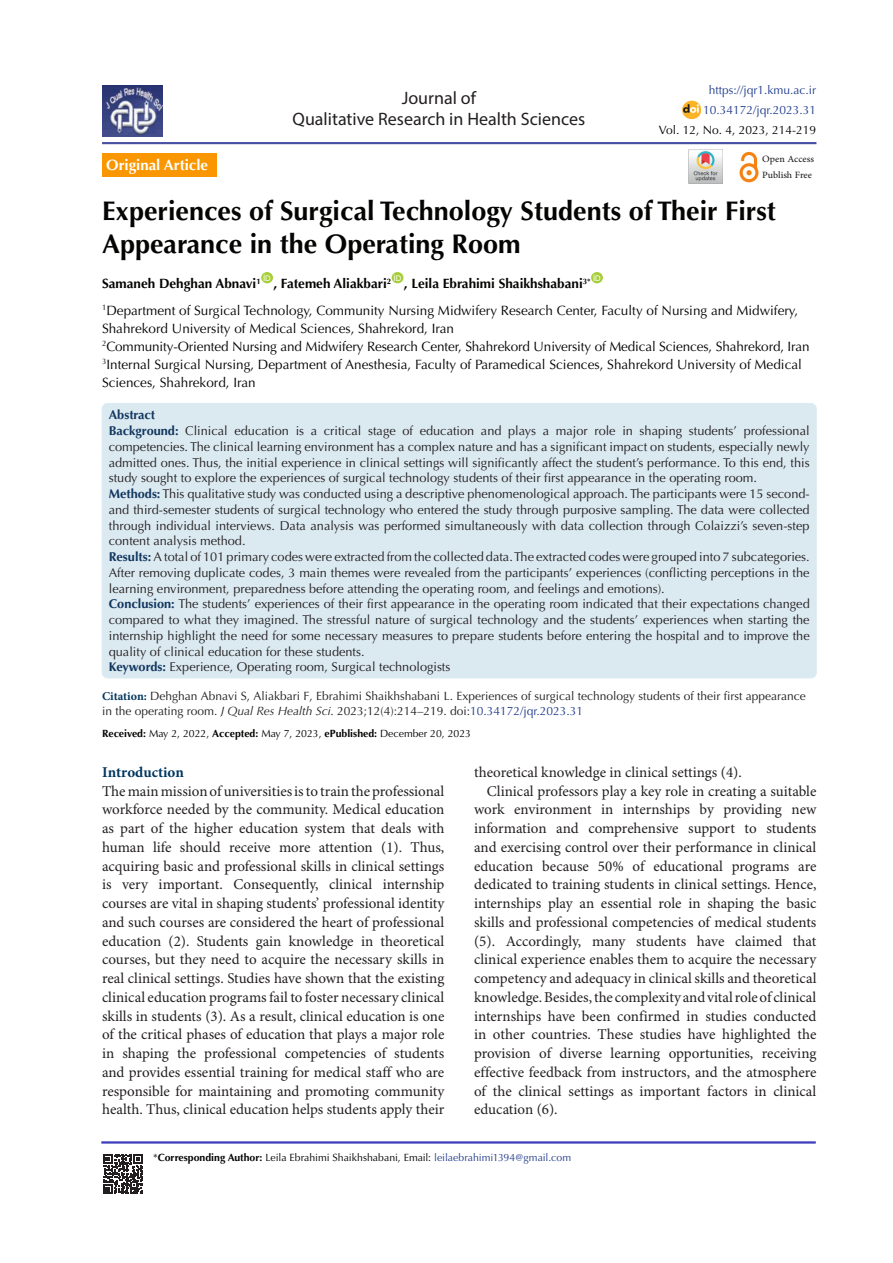
<style>
.page{position:relative;width:893px;height:1263px;background:#fff}
.page>*{position:absolute;margin:0;border:0;box-sizing:border-box;transform-origin:0 0}
.t1{font:700 27px/33px "Optima LT Std";color:#040503}
.t2{font:18px "Myriad Pro";color:#231f20}
.t3{font:15px/18.8px "Minion Pro";color:#231f20;text-align:justify}
.t4{font:700 15px "Optima LT Std";color:#fff}
.t5{font:700 15px "Minion Pro";color:#00375e}
.t6{font:13.5px/18px "Optima LT Std";color:#040503}
.t7{font:700 13.5px "Optima LT Std";color:#040503}
.t8{font:13.5px "Adobe Arabic";color:#231f20}
.t9{font:12.75px/15.8px "Optima LT Std";color:#231f20;text-align:justify}
.t10{font:700 12.75px "Optima LT Std";color:#11365e}
.t11{font:12px/15.8px "Optima LT Std";color:#231f20}
.t12{font:12px "Optima LT Std";color:#253f8e}
.t13{font:12px "Optima LT Std";color:#040503}
.t14{font:10.5px "Optima LT Std";color:#040503}
.t15{font:7.8px "Arial";color:#fff}
.s1{font-weight:700;color:#11365e}
.s2{font-family:"Minion Pro";font-weight:700;color:#00375e}
.s3{font-style:italic}
.s4{color:#253f8e}
.s5{font-weight:700}
</style>
<div class="page">
<hr style="left:101px;top:1142px;width:715px;height:1px;background:#0002a7">
<img style="left:689px;top:150px;width:34px;height:34px">
<div style="left:261px;top:272px;width:12px;height:11px;background:#a6ce39;border-radius:50%"></div>
<div style="left:392px;top:272px;width:11px;height:11px;background:#a6ce39;border-radius:50%"></div>
<div style="left:591px;top:272px;width:12px;height:11px;background:#a6ce39;border-radius:50%"></div>
<hr style="left:102px;top:142px;width:714px;height:1px;background:#293492">
<hr style="left:102px;top:143px;width:714px;height:1px;background:#293492">
<div style="left:102px;top:153px;width:115px;height:23px;background:#fa9600"></div>
<svg style="left:103px;top:1154px;width:40px;height:40px"></svg>
<img style="left:739px;top:151px;width:20px;height:32px">
<img style="left:682px;top:101px;width:19px;height:18px">
<img style="left:102px;top:85px;width:60px;height:51px">
<div style="left:102px;top:403px;width:714px;height:275px;background:#dbe9f1;border-radius:6px"></div>
<p class="t4" style="left:106px;top:156px;width:103px">Original Article</p>
<p class="t2" style="left:402px;top:87px;width:76px">Journal of</p>
<p class="t2" style="left:293px;top:108px;width:294px">Qualitative Research in Health Sciences</p>
<p class="t12" style="left:709px;top:83px;width:109px">https://jqr1.kmu.ac.ir</p>
<p class="t12" style="left:703px;top:103px;width:115px">10.34172/jqr.2023.31</p>
<p class="t13" style="left:659px;top:123px;width:159px">Vol. 12, No. 4, 2023, 214-219</p>
<p class="t8" style="left:762px;top:149px;width:53px">Open Access</p>
<p class="t8" style="left:762px;top:166px;width:51px">Publish Free</p>
<p class="t1" style="left:102px;top:195px;width:675px">Experiences of Surgical Technology Students of Their First<br>Appearance in the Operating Room</p>
<p class="t7" style="left:102px;top:276px;width:160px">Samaneh Dehghan Abnavi<sup>1</sup></p>
<p class="t15" style="left:593px;top:273px;width:9px">ID</p>
<p class="t6" style="left:102px;top:301px;width:698px"><sup>1</sup>Department of Surgical Technology, Community Nursing Midwifery Research Center, Faculty of Nursing and Midwifery,<br>Shahrekord University of Medical Sciences, Shahrekord, Iran</p>
<p class="t6" style="left:102px;top:337px;width:709px"><sup>2</sup>Community-Oriented Nursing and Midwifery Research Center, Shahrekord University of Medical Sciences, Shahrekord, Iran</p>
<p class="t6" style="left:102px;top:355px;width:701px"><sup>3</sup>Internal Surgical Nursing, Department of Anesthesia, Faculty of Paramedical Sciences, Shahrekord University of Medical<br>Sciences, Shahrekord, Iran</p>
<p class="t15" style="left:263px;top:273px;width:9px">ID</p>
<p class="t15" style="left:394px;top:273px;width:9px">ID</p>
<p class="t7" style="left:273px;top:276px;width:119px">, Fatemeh Aliakbari<sup>2</sup></p>
<p class="t7" style="left:404px;top:276px;width:188px">, Leila Ebrahimi Shaikhshabani<sup>3*</sup></p>
<p class="t10" style="left:109px;top:408px;width:48px">Abstract</p>
<p class="t9" style="left:109px;top:423px;width:702px"><span class="s1">Background:</span> Clinical education is a critical stage of education and plays a major role in shaping students’ professional competencies. The clinical learning environment has a complex nature and has a significant impact on students, especially newly admitted ones. Thus, the initial experience in clinical settings will significantly affect the student’s performance. To this end, this study sought to explore the experiences of surgical technology students of their first appearance in the operating room.</p>
<p class="t9" style="left:109px;top:486px;width:702px"><span class="s1">Methods:</span> This qualitative study was conducted using a descriptive phenomenological approach. The participants were 15 second&shy;and third-semester students of surgical technology who entered the study through purposive sampling. The data were collected through individual interviews. Data analysis was performed simultaneously with data collection through Colaizzi’s seven-step content analysis method.</p>
<p class="t9" style="left:109px;top:549px;width:702px"><span class="s1">Results:</span> A total of 101 primary codes were extracted from the collected data. The extracted codes were grouped into 7 subcategories.<br>After removing duplicate codes, 3 main themes were revealed from the participants’ experiences (conflicting perceptions in the learning environment, preparedness before attending the operating room, and feelings and emotions).</p>
<p class="t9" style="left:109px;top:596px;width:702px"><span class="s1">Conclusion:</span> The students’ experiences of their first appearance in the operating room indicated that their expectations changed compared to what they imagined. The stressful nature of surgical technology and the students’ experiences when starting the internship highlight the need for some necessary measures to prepare students before entering the hospital and to improve the quality of clinical education for these students.</p>
<p class="t9" style="left:109px;top:659px;width:343px"><span class="s1">Keywords:</span> Experience, Operating room, Surgical technologists</p>
<p class="t11" style="left:102px;top:688px;width:705px"><span class="s2">Citation:</span> Dehghan Abnavi S, Aliakbari F, Ebrahimi Shaikhshabani L. Experiences of surgical technology students of their first appearance in the operating room. <span class="s3">J Qual Res Health Sci</span>. 2023;12(4):214–219. doi:<span class="s4">10.34172/jqr.2023.31</span></p>
<p class="t14" style="left:102px;top:727px;width:371px"><span class="s5">Received:</span> May 2, 2022, <span class="s5">Accepted:</span> May 7, 2023, <span class="s5">ePublished:</span> December 20, 2023</p>
<p class="t5" style="left:102px;top:761px;width:83px">Introduction</p>
<p class="t3" style="left:102px;top:782px;width:344px">The main mission of universities is to train the professional workforce needed by the community. Medical education as part of the higher education system that deals with human life should receive more attention (1). Thus, acquiring basic and professional skills in clinical settings is very important. Consequently, clinical internship courses are vital in shaping students’ professional identity and such courses are considered the heart of professional education (2). Students gain knowledge in theoretical courses, but they need to acquire the necessary skills in real clinical settings. Studies have shown that the existing clinical education programs fail to foster necessary clinical skills in students (3). As a result, clinical education is one of the critical phases of education that plays a major role in shaping the professional competencies of students and provides essential training for medical staff who are responsible for maintaining and promoting community health. Thus, clinical education helps students apply their</p>
<p class="t3" style="left:474px;top:763px;width:269px">theoretical knowledge in clinical settings (4).</p>
<p class="t3" style="left:474px;top:782px;width:344px;text-indent:13px">Clinical professors play a key role in creating a suitable work environment in internships by providing new information and comprehensive support to students and exercising control over their performance in clinical education because 50% of educational programs are dedicated to training students in clinical settings. Hence, internships play an essential role in shaping the basic skills and professional competencies of medical students (5). Accordingly, many students have claimed that clinical experience enables them to acquire the necessary competency and adequacy in clinical skills and theoretical knowledge. Besides, the complexity and vital role of clinical internships have been confirmed in studies conducted in other countries. These studies have highlighted the provision of diverse learning opportunities, receiving effective feedback from instructors, and the atmosphere of the clinical settings as important factors in clinical education (6).</p>
<p class="t14" style="left:153px;top:1151px;width:420px">*<span class="s5">Corresponding Author:</span> Leila Ebrahimi Shaikhshabani, Email: <span class="s4">leilaebrahimi1394@gmail.com</span></p>
</div>
